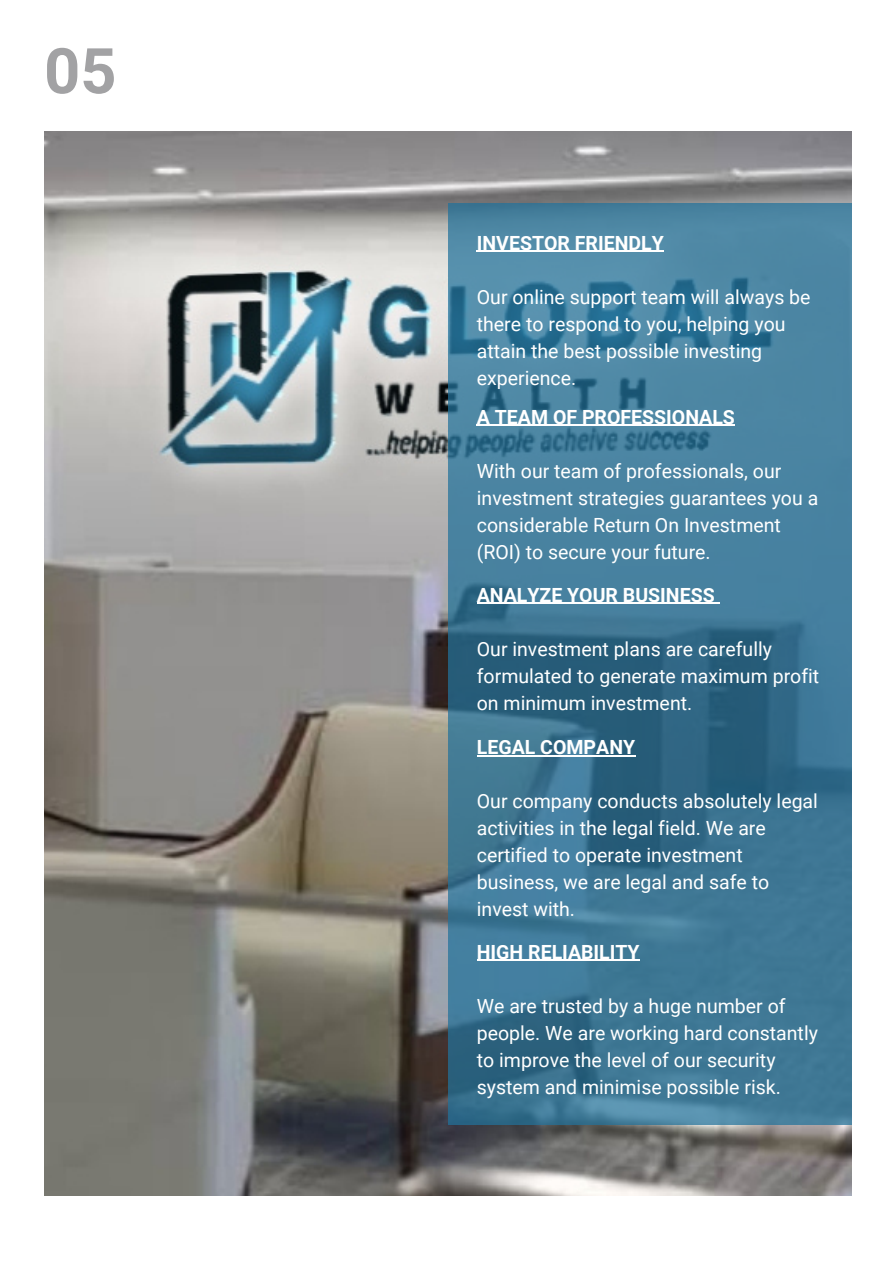
<style>
.page{position:relative;width:894px;height:1263px;background:#fff}
.page>*{position:absolute;margin:0;border:0;box-sizing:border-box;transform-origin:0 0}
.t1{font:700 63px "Roboto";color:#a2a2a4}
.t2{font:19.5px/27px "Roboto";color:#fff}
.t3{font:700 19.5px "Roboto";color:#fff}
</style>
<div class="page">
<img style="left:44px;top:132px;width:807px;height:1063px">
<svg style="left:448px;top:203px;width:403px;height:921px;background:#3f7996"></svg>
<hr style="left:476px;top:251px;width:187px;height:1px;background:#fff">
<hr style="left:476px;top:425px;width:258px;height:1px;background:#fff">
<hr style="left:476px;top:959px;width:163px;height:1px;background:#fff">
<hr style="left:476px;top:602px;width:238px;height:2px;background:#fff">
<hr style="left:476px;top:755px;width:159px;height:1px;background:#fff">
<h1 class="t1" style="left:44px;top:35px;width:74px">05</h1>
<p class="t3" style="left:476px;top:231px;width:188px">INVESTOR FRIENDLY</p>
<p class="t2" style="left:476px;top:283px;width:335px">Our online support team will always be there to respond to you, helping you attain the best possible investing experience.</p>
<p class="t3" style="left:476px;top:405px;width:259px">A TEAM OF PROFESSIONALS</p>
<p class="t2" style="left:476px;top:457px;width:343px">With our team of professionals, our investment strategies guarantees you a considerable Return On Investment (ROI) to secure your future.</p>
<p class="t3" style="left:476px;top:583px;width:239px">ANALYZE YOUR BUSINESS</p>
<p class="t2" style="left:476px;top:635px;width:344px">Our investment plans are carefully formulated to generate maximum profit on minimum investment.</p>
<p class="t3" style="left:476px;top:736px;width:160px">LEGAL COMPANY</p>
<p class="t2" style="left:476px;top:788px;width:342px">Our company conducts absolutely legal activities in the legal field. We are certified to operate investment business, we are legal and safe to invest with.</p>
<p class="t3" style="left:476px;top:940px;width:164px">HIGH RELIABILITY</p>
<p class="t2" style="left:476px;top:992px;width:342px">We are trusted by a huge number of people. We are working hard constantly to improve the level of our security system and minimise possible risk.</p>
</div>
